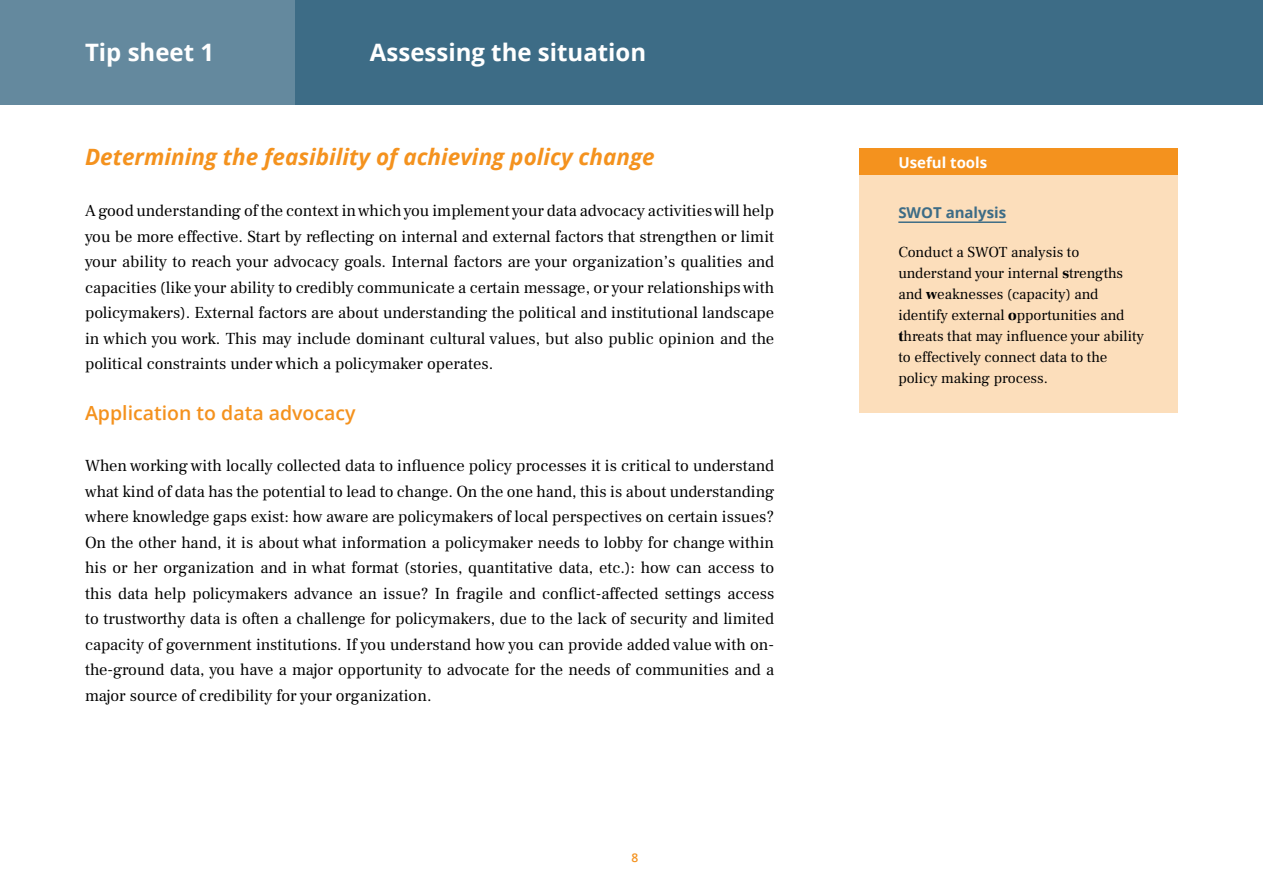
<style>
.page{position:relative;width:1263px;height:893px;background:#fff}
.page>*{position:absolute;margin:0;border:0;box-sizing:border-box;transform-origin:0 0}
.t1{font:700 24px "Open Sans";color:#fff}
.t2{font:italic 700 22.5px "Open Sans";color:#f4921e}
.t3{font:600 19.5px "Open Sans";color:#f4921e}
.t4{font:16.5px/25.5px "Frank Ruhl Libre";color:#000;text-align:justify}
.t5{font:15px/21px "Frank Ruhl Libre";color:#000}
.t6{font:700 15px "Open Sans";color:#3d6c86}
.t7{font:700 15px "Open Sans";color:#fff}
.t8{font:600 12px "Open Sans";color:#f4921e}
.s1{font-weight:900}
</style>
<div class="page">
<div style="left:295px;top:0;width:968px;height:105px;background:#3d6c86"></div>
<div style="left:0;top:0;width:295px;height:105px;background:#64899e"></div>
<div style="left:859px;top:148px;width:319px;height:264px;background:#fcdebb"></div>
<hr style="left:898px;top:221px;width:108px;height:2px;background:#3d6c86">
<div style="left:859px;top:148px;width:319px;height:27px;background:#f4921e"></div>
<h1 class="t1" style="left:85px;top:35px;width:131px">Tip sheet 1</h1>
<h1 class="t1" style="left:370px;top:35px;width:278px">Assessing the situation</h1>
<h2 class="t2" style="left:85px;top:141px;width:571px">Determining the feasibility of achieving policy change</h2>
<p class="t4" style="left:85px;top:198px;width:691px">A good understanding of the context in which you implement your data advocacy activities will help you be more effective. Start by reflecting on internal and external factors that strengthen or limit your ability to reach your advocacy goals. Internal factors are your organization’s qualities and capacities (like your ability to credibly communicate a certain message, or your relationships with policymakers). External factors are about understanding the political and institutional landscape in which you work. This may include dominant cultural values, but also public opinion and the political constraints under which a policymaker operates.</p>
<p class="t3" style="left:85px;top:400px;width:272px">Application to data advocacy</p>
<p class="t4" style="left:85px;top:453px;width:691px">When working with locally collected data to influence policy processes it is critical to understand what kind of data has the potential to lead to change. On the one hand, this is about understanding where knowledge gaps exist: how aware are policymakers of local perspectives on certain issues?<br>On the other hand, it is about what information a policymaker needs to lobby for change within his or her organization and in what format (stories, quantitative data, etc.): how can access to this data help policymakers advance an issue? In fragile and conflict-affected settings access to trustworthy data is often a challenge for policymakers, due to the lack of security and limited capacity of government institutions. If you understand how you can provide added value with on&shy;the-ground data, you have a major opportunity to advocate for the needs of communities and a major source of credibility for your organization.</p>
<p class="t8" style="left:631px;top:850px;width:8px">8</p>
<p class="t7" style="left:898px;top:152px;width:90px">Useful tools</p>
<p class="t6" style="left:898px;top:202px;width:109px">SWOT analysis</p>
<p class="t5" style="left:898px;top:241px;width:247px">Conduct a SWOT analysis to understand your internal <span class="s1">s</span>trengths and <span class="s1">w</span>eaknesses (capacity) and identify external <span class="s1">o</span>pportunities and <span class="s1">t</span>hreats that may influence your ability to effectively connect data to the policy making process.</p>
</div>
